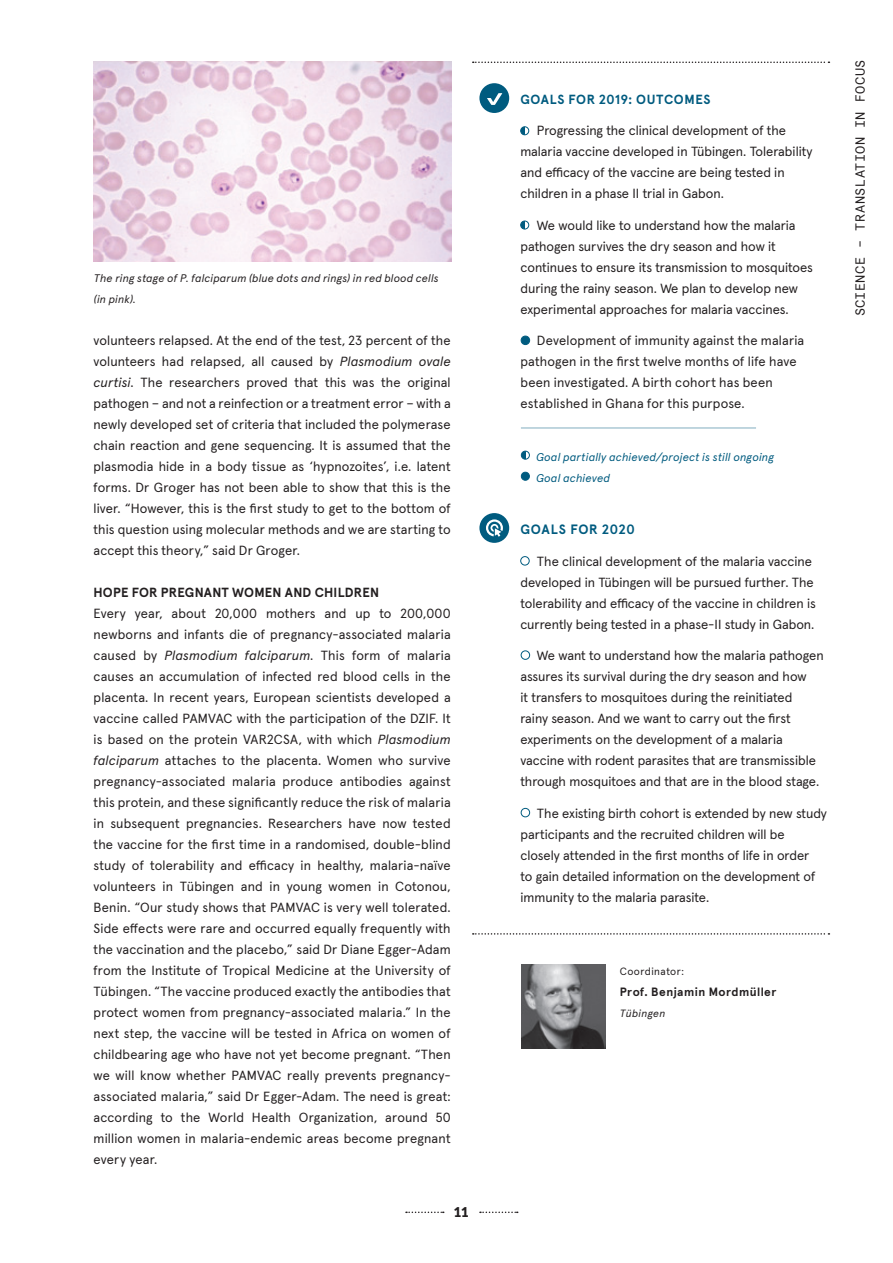
<style>
.page{position:relative;width:893px;height:1263px;background:#fff}
.page>*{position:absolute;margin:0;border:0;box-sizing:border-box;transform-origin:0 0}
.Headline_rot{font:700 13.5px "Apercu Pro";letter-spacing:.05em;color:#005b7f}
.t1{font:900 13.5px "Lato";color:#231f20}
.Headline_rot-2{font:13.2px/21px "Apercu Pro";color:#231f20}
.Headline_rot-3{font:700 13.2px "Apercu Pro";letter-spacing:.015em;color:#231f20}
.t2{font:13.2px "Apercu Mono Pro";letter-spacing:.03em;color:#231f20}
.Headline_rot-4{font:700 13.2px "Apercu Pro";letter-spacing:.04em;color:#005b7f}
.t3{font:700 12px "Apercu Pro";letter-spacing:.035em;color:#231f20}
.t4{font:italic 11.25px/21px "Apercu Pro";letter-spacing:.02em;color:#005b7f}
.t5{font:italic 10.95px/21px "Apercu Pro";letter-spacing:.025em;color:#231f20}
.t6{font:10.5px "Apercu Pro";letter-spacing:.04em;color:#231f20}
.t7{font:italic 10.5px "Apercu Pro";letter-spacing:.045em;color:#231f20}
.s1{font-style:italic}
</style>
<div class="page">
<svg style="left:480px;top:1211px;width:38px;height:2px"></svg>
<svg style="left:406px;top:1211px;width:38px;height:2px"></svg>
<svg style="left:473px;top:62px;width:356px;height:1px"></svg>
<div style="left:479px;top:83px;width:30px;height:30px;background:#005b7f;border-radius:50%"></div>
<svg style="left:487px;top:93px;width:15px;height:12px"></svg>
<svg style="left:473px;top:933px;width:356px;height:2px"></svg>
<div style="left:479px;top:513px;width:30px;height:30px;background:#005b7f;border-radius:50%"></div>
<svg style="left:486px;top:519px;width:17px;height:18px"></svg>
<hr style="left:521px;top:428px;width:235px;height:1px;background:#005b7f">
<svg style="left:521px;top:451px;width:4px;height:8px"></svg>
<div style="left:521px;top:451px;width:9px;height:8px;border:1px solid #005b7f;border-radius:50%"></div>
<div style="left:521px;top:472px;width:8px;height:8px;background:#005b7f;border-radius:50%"></div>
<div style="left:521px;top:472px;width:9px;height:8px;border:1px solid #005b7f;border-radius:50%"></div>
<img style="left:94px;top:62px;width:357px;height:199px">
<div style="left:521px;top:336px;width:9px;height:9px;background:#005b7f;border-radius:50%"></div>
<div style="left:521px;top:336px;width:9px;height:9px;border:1px solid #005b7f;border-radius:50%"></div>
<svg style="left:521px;top:221px;width:4px;height:8px"></svg>
<div style="left:520px;top:221px;width:9px;height:8px;border:1px solid #005b7f;border-radius:50%"></div>
<svg style="left:521px;top:127px;width:4px;height:8px"></svg>
<div style="left:520px;top:127px;width:9px;height:8px;border:1px solid #005b7f;border-radius:50%"></div>
<div style="left:520px;top:556px;width:9px;height:9px;border:1px solid #005b7f;border-radius:50%"></div>
<div style="left:521px;top:651px;width:9px;height:9px;border:1px solid #005b7f;border-radius:50%"></div>
<div style="left:521px;top:808px;width:9px;height:9px;border:1px solid #005b7f;border-radius:50%"></div>
<img style="left:521px;top:964px;width:84px;height:85px">
<p class="t5" style="left:94px;top:267px;width:346px">The ring stage of P. falciparum (blue dots and rings) in red blood cells (in pink).</p>
<p class="Headline_rot-2" style="left:94px;top:329px;width:359px;text-align:justify">volunteers relapsed. At the end of the test, 23 percent of the volunteers had relapsed, all caused by <span class="s1">Plasmodium ovale curtisi</span>. The researchers proved that this was the original pathogen – and not a reinfection or a treatment error – with a newly developed set of criteria that included the polymerase chain reaction and gene sequencing. It is assumed that the plasmodia hide in a body tissue as ‘hypnozoites’, i.e. latent forms. Dr Groger has not been able to show that this is the liver. “However, this is the first study to get to the bottom of this question using molecular methods and we are starting to accept this theory,” said Dr Groger.</p>
<p class="Headline_rot-3" style="left:94px;top:582px;width:287px">HOPE FOR PREGNANT WOMEN AND CHILDREN</p>
<p class="Headline_rot-2" style="left:94px;top:602px;width:359px;text-align:justify">Every year, about 20,000 mothers and up to 200,000 newborns and infants die of pregnancy-associated malaria caused by <span class="s1">Plasmodium falciparum</span>. This form of malaria causes an accumulation of infected red blood cells in the placenta. In recent years, European scientists developed a vaccine called PAMVAC with the participation of the DZIF. It is based on the protein VAR2CSA, with which <span class="s1">Plasmodium falciparum</span> attaches to the placenta. Women who survive pregnancy-associated malaria produce antibodies against this protein, and these significantly reduce the risk of malaria in subsequent pregnancies. Researchers have now tested the vaccine for the first time in a randomised, double-blind study of tolerability and efficacy in healthy, malaria-naïve volunteers in Tübingen and in young women in Cotonou, Benin. “Our study shows that PAMVAC is very well tolerated.<br>Side effects were rare and occurred equally frequently with the vaccination and the placebo,” said Dr Diane Egger-Adam from the Institute of Tropical Medicine at the University of Tübingen. “The vaccine produced exactly the antibodies that protect women from pregnancy-associated malaria.” In the next step, the vaccine will be tested in Africa on women of childbearing age who have not yet become pregnant. “Then we will know whether PAMVAC really prevents pregnancy&shy;associated malaria,” said Dr Egger-Adam. The need is great: according to the World Health Organization, around 50 million women in malaria-endemic areas become pregnant every year.</p>
<p class="t1" style="left:454px;top:1204px;width:17px">11</p>
<p class="Headline_rot-4" style="left:520px;top:89px;width:191px">GOALS FOR 2019: OUTCOMES</p>
<p class="Headline_rot-2" style="left:520px;top:119px;width:294px;text-indent:16px">Progressing the clinical development of the malaria vaccine developed in Tübingen. Tolerability and efficacy of the vaccine are being tested in children in a phase II trial in Gabon.</p>
<p class="Headline_rot-2" style="left:520px;top:213px;width:294px;text-indent:16px">We would like to understand how the malaria pathogen survives the dry season and how it continues to ensure its transmission to mosquitoes during the rainy season. We plan to develop new experimental approaches for malaria vaccines.</p>
<p class="Headline_rot-2" style="left:520px;top:329px;width:285px;text-indent:16px">Development of immunity against the malaria pathogen in the first twelve months of life have been investigated. A birth cohort has been established in Ghana for this purpose.</p>
<p class="t4" style="left:536px;top:445px;width:239px">Goal partially achieved/project is still ongoing<br>Goal achieved</p>
<p class="Headline_rot" style="left:520px;top:519px;width:116px">GOALS FOR 2020</p>
<p class="Headline_rot-2" style="left:520px;top:549px;width:297px;text-indent:16px">The clinical development of the malaria vaccine developed in Tübingen will be pursued further. The tolerability and efficacy of the vaccine in children is currently being tested in a phase-II study in Gabon.</p>
<p class="Headline_rot-2" style="left:520px;top:644px;width:305px;text-indent:16px">We want to understand how the malaria pathogen assures its survival during the dry season and how<br>it transfers to mosquitoes during the reinitiated<br>rainy season. And we want to carry out the first experiments on the development of a malaria vaccine with rodent parasites that are transmissible through mosquitoes and that are in the blood stage.</p>
<p class="Headline_rot-2" style="left:520px;top:801px;width:308px;text-indent:16px">The existing birth cohort is extended by new study participants and the recruited children will be closely attended in the first months of life in order<br>to gain detailed information on the development of immunity to the malaria parasite.</p>
<p class="t6" style="left:620px;top:963px;width:66px">Coordinator:</p>
<p class="t3" style="left:620px;top:982px;width:158px">Prof. Benjamin Mordmüller</p>
<p class="t7" style="left:620px;top:1005px;width:47px">Tübingen</p>
<p class="t2" style="left:850px;top:316px;width:258px;rotate:-90deg">SCIENCE – TRANSLATION IN FOCUS</p>
</div>
